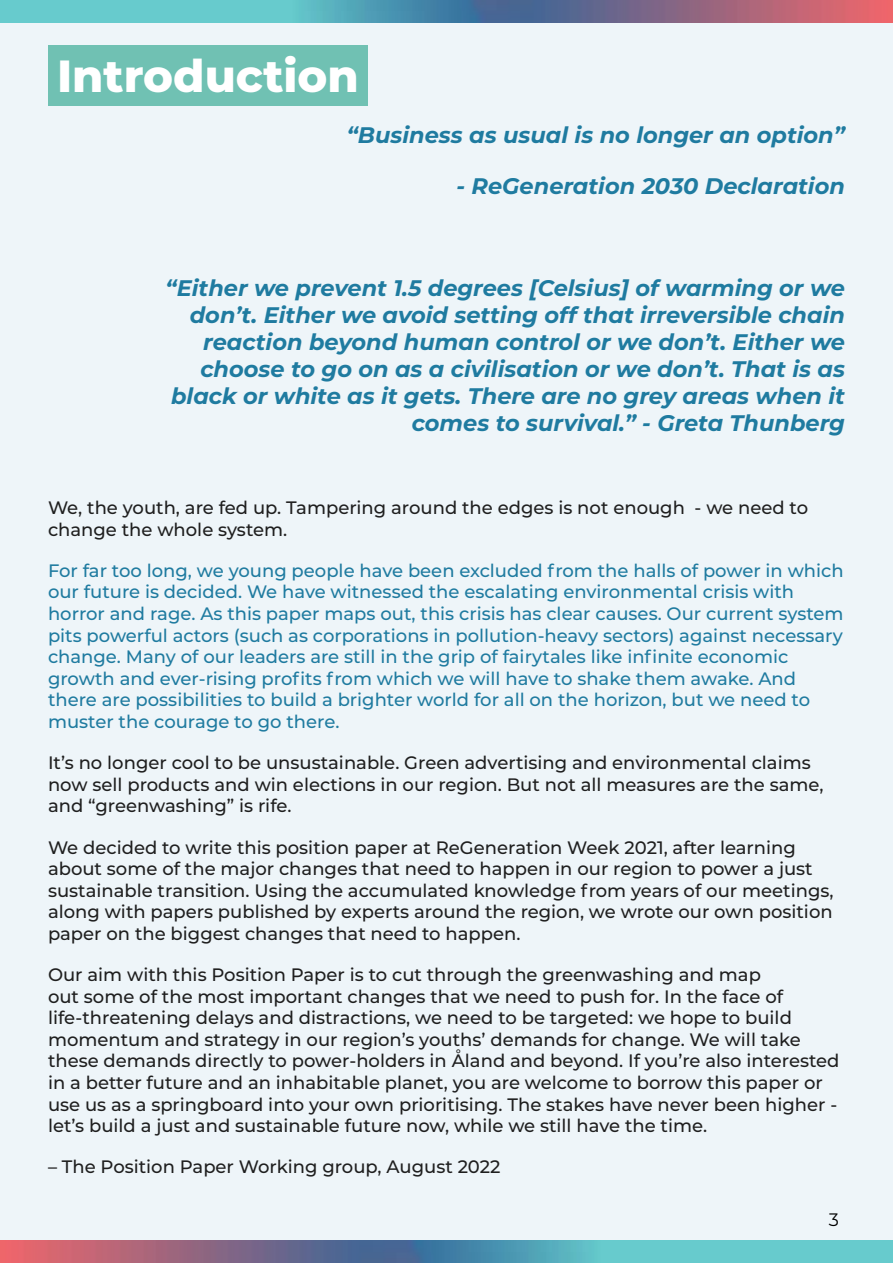
<style>
.page{position:relative;width:893px;height:1263px;background:#eef5f9}
.page>*{position:absolute;margin:0;border:0;box-sizing:border-box;transform-origin:0 0}
.t1{font:800 45px "Montserrat";color:#fff}
.t2{font:italic 700 22.5px/27px "Montserrat";color:#1f7ba0;text-align:right}
.t3{font:500 18px/21.6px "Montserrat";color:#1f1f1f}
.t4{font:500 18px/21.6px "Montserrat";color:#1f7ba0}
.t5{font:18px "Montserrat";color:#000}
</style>
<div class="page">
<img style="left:0;top:0;width:893px;height:22px">
<img style="left:0;top:1240px;width:893px;height:23px">
<div style="left:48px;top:45px;width:320px;height:61px;background:#70c1b3"></div>
<h1 class="t1" style="left:57px;top:46px;width:303px">Introduction</h1>
<p class="t2" style="left:347px;top:120px;width:500px">“Business as usual is no longer an option”</p>
<p class="t2" style="left:457px;top:171px;width:390px">- ReGeneration 2030 Declaration</p>
<p class="t2" style="left:166px;top:273px;width:681px">“Either we prevent 1.5 degrees [Celsius] of warming or we don’t. Either we avoid setting off that irreversible chain reaction beyond human control or we don’t. Either we choose to go on as a civilisation or we don’t. That is as black or white as it gets. There are no grey areas when it comes to survival.” - Greta Thunberg</p>
<p class="t3" style="left:48px;top:496px;width:762px">We, the youth, are fed up. Tampering around the edges is not enough - we need to change the whole system.</p>
<p class="t4" style="left:48px;top:559px;width:797px">For far too long, we young people have been excluded from the halls of power in which our future is decided. We have witnessed the escalating environmental crisis with horror and rage. As this paper maps out, this crisis has clear causes. Our current system pits powerful actors (such as corporations in pollution-heavy sectors) against necessary change. Many of our leaders are still in the grip of fairytales like infinite economic growth and ever-rising profits from which we will have to shake them awake. And there are possibilities to build a brighter world for all on the horizon, but we need to muster the courage to go there.</p>
<p class="t3" style="left:48px;top:751px;width:777px">It’s no longer cool to be unsustainable. Green advertising and environmental claims now sell products and win elections in our region. But not all measures are the same, and “greenwashing” is rife.</p>
<p class="t3" style="left:48px;top:835px;width:787px">We decided to write this position paper at ReGeneration Week 2021, after learning about some of the major changes that need to happen in our region to power a just sustainable transition. Using the accumulated knowledge from years of our meetings, along with papers published by experts around the region, we wrote our own position paper on the biggest changes that need to happen.</p>
<p class="t3" style="left:48px;top:963px;width:793px">Our aim with this Position Paper is to cut through the greenwashing and map<br>out some of the most important changes that we need to push for. In the face of life-threatening delays and distractions, we need to be targeted: we hope to build momentum and strategy in our region’s youths’ demands for change. We will take these demands directly to power-holders in Åland and beyond. If you’re also interested in a better future and an inhabitable planet, you are welcome to borrow this paper or use us as a springboard into your own prioritising. The stakes have never been higher - let’s build a just and sustainable future now, while we still have the time.</p>
<p class="t3" style="left:48px;top:1155px;width:454px">– The Position Paper Working group, August 2022</p>
<p class="t5" style="left:829px;top:1208px;width:12px">3</p>
</div>
